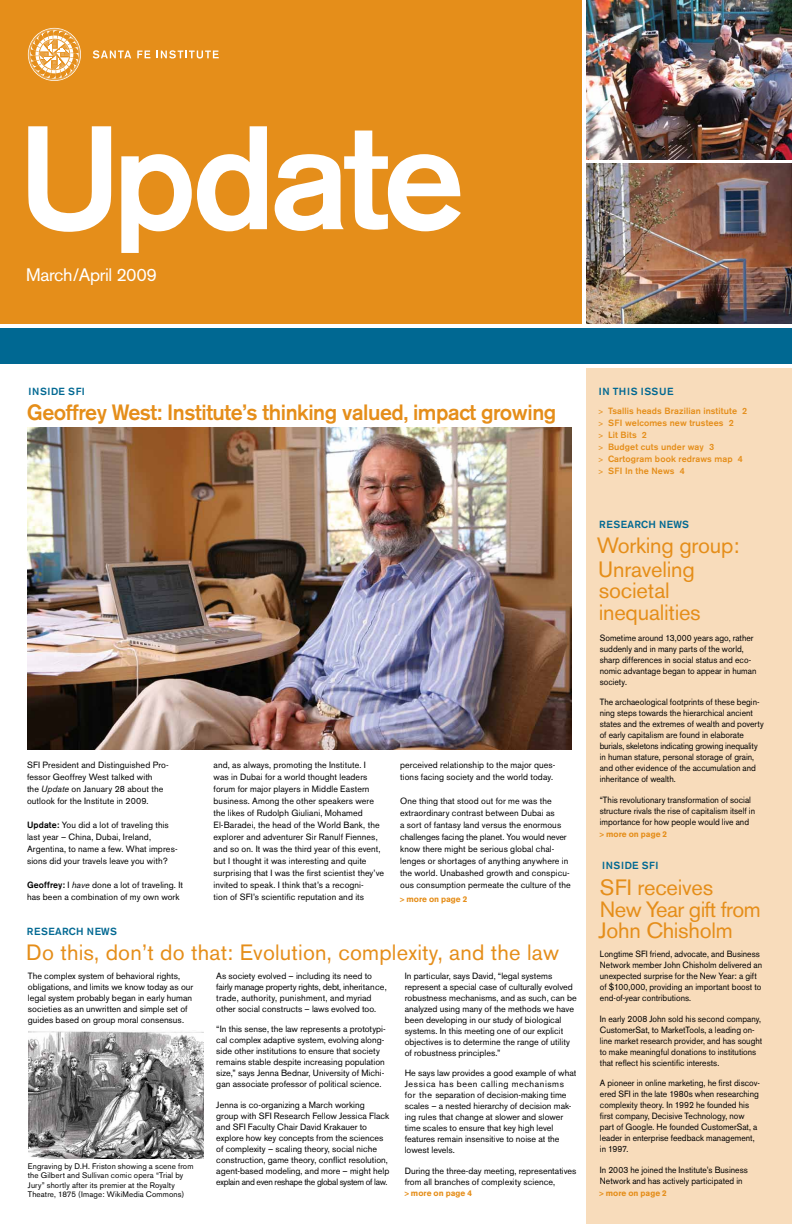
<style>
.page{position:relative;width:792px;height:1224px;background:#fff}
.page>*{position:absolute;margin:0;border:0;box-sizing:border-box;transform-origin:0 0}
.t1{font:500 145.7px "Akzidenz Grotesk BE";letter-spacing:-.045em;color:#fff}
.t2{font:22px/21.5px "Akzidenz Grotesk BE";letter-spacing:-.01em;color:#e58e1a}
.t3{font:500 22px "Akzidenz Grotesk BE";letter-spacing:-.02em;color:#e58e1a}
.t4{font:22px "Akzidenz Grotesk BE";letter-spacing:.01em;color:#e58e1a}
.t5{font:18px "Akzidenz Grotesk BE";letter-spacing:-.02em;color:#fff}
.t6{font:500 10.2px "Akzidenz Grotesk BE";letter-spacing:.06em;color:#006892}
.t7{font:500 10.2px "Akzidenz Grotesk BE";letter-spacing:.02em;color:#006892}
.t8{font:9px/11px "Akzidenz Grotesk BE";letter-spacing:.005em;color:#000}
.t9{font:9px/11px "Akzidenz Grotesk BE";letter-spacing:.005em;color:#000;scale:.94 1}
.t10{font:500 9px/12px "Akzidenz Grotesk BE";letter-spacing:.01em;color:#e58e1a}
.t11{font:700 8.2px "Akzidenz Grotesk BE";color:#e58e1a}
.t12{font:8px/9.5px "Akzidenz Grotesk BE";letter-spacing:.015em;color:#000}
.s1{font-style:italic}
.s2{font-weight:500}
.s3{font-size:6.2px}
.s4{font-size:6px}
</style>
<div class="page">
<div style="left:587px;top:368px;width:205px;height:856px;background:#f8dcbb"></div>
<div style="left:0;top:328px;width:792px;height:36px;background:#006892"></div>
<div style="left:0;top:0;width:582px;height:323px;background:#e58e1a"></div>
<img style="left:587px;top:164px;width:205px;height:159px">
<svg style="left:28px;top:28px;width:53px;height:53px"></svg>
<svg style="left:93px;top:50px;width:38px;height:9px"></svg>
<svg style="left:137px;top:51px;width:13px;height:7px"></svg>
<svg style="left:157px;top:50px;width:62px;height:9px"></svg>
<img style="left:587px;top:0;width:205px;height:159px">
<img style="left:28px;top:428px;width:543px;height:322px">
<img style="left:28px;top:1031px;width:175px;height:127px">
<h1 class="t1" style="left:17px;top:89px;width:450px">Update</h1>
<h3 class="t5" style="left:26px;top:264px;width:133px">March/April 2009</h3>
<p class="t6" style="left:29px;top:385px;width:58px">INSIDE SFI</p>
<h2 class="t3" style="left:27px;top:398px;width:531px">Geoffrey West: Institute’s thinking valued, impact growing</h2>
<p class="t8" style="left:27px;top:759px;width:143px;line-height:12px">SFI President and Distinguished Pro&shy;fessor Geoffrey West talked with<br>the <span class="s1">Update</span> on January 28 about the outlook for the Institute in 2009.</p>
<p class="t8" style="left:27px;top:819px;width:152px;line-height:12px"><span class="s2">Update:</span> You did a lot of traveling this last year – China, Dubai, Ireland, Argentina, to name a few. What impres&shy;sions did your travels leave you with?</p>
<p class="t8" style="left:27px;top:879px;width:158px;line-height:12px"><span class="s2">Geoffrey:</span> I <span class="s1">have</span> done a lot of traveling. It has been a combination of my own work</p>
<p class="t7" style="left:27px;top:926px;width:92px">RESEARCH NEWS</p>
<p class="t8" style="left:214px;top:759px;width:172px;line-height:12px">and, as always, promoting the Institute. I<br>was in Dubai for a world thought leaders forum for major players in Middle Eastern business. Among the other speakers were the likes of Rudolph Giuliani, Mohamed El-Baradei, the head of the World Bank, the explorer and adventurer Sir Ranulf Fiennes, and so on. It was the third year of this event, but I thought it was interesting and quite surprising that I was the first scientist they’ve invited to speak. I think that’s a recogni-<br>tion of SFI’s scientific reputation and its</p>
<p class="t8" style="left:400px;top:759px;width:157px;line-height:12px">perceived relationship to the major ques&shy;tions facing society and the world today.</p>
<p class="t8" style="left:400px;top:795px;width:172px;line-height:12px">One thing that stood out for me was the extraordinary contrast between Dubai as<br>a sort of fantasy land versus the enormous challenges facing the planet. You would never know there might be serious global chal&shy;lenges or shortages of anything anywhere in the world. Unabashed growth and conspicu&shy;ous consumption permeate the culture of the</p>
<p class="t11" style="left:400px;top:894px;width:69px"><span class="s3">&gt;</span> more on page 2</p>
<p class="t6" style="left:599px;top:385px;width:76px">IN THIS ISSUE</p>
<p class="t10" style="left:599px;top:405px;width:150px"><span class="s4">&gt;</span> Tsallis heads Brazilian institute 2 <span class="s4">&gt;</span> SFI welcomes new trustees 2<br><span class="s4">&gt;</span> Lit Bits 2<br><span class="s4">&gt;</span> Budget cuts under way 3<br><span class="s4">&gt;</span> Cartogram book redraws map 4 <span class="s4">&gt;</span> SFI In the News 4</p>
<p class="t7" style="left:599px;top:518px;width:92px">RESEARCH NEWS</p>
<h2 class="t2" style="left:597px;top:533px;width:144px;line-height:24px">Working group:<br>Unraveling</h2>
<h2 class="t2" style="left:599px;top:580px;width:104px">societal inequalities</h2>
<p class="t9" style="left:600px;top:632px;width:168px">Sometime around 13,000 years ago, rather suddenly and in many parts of the world, sharp differences in social status and eco&shy;nomic advantage began to appear in human society.</p>
<p class="t9" style="left:600px;top:697px;width:176px">The archaeological footprints of these begin&shy;ning steps towards the hierarchical ancient states and the extremes of wealth and poverty of early capitalism are found in elaborate burials, skeletons indicating growing inequality in human stature, personal storage of grain, and other evidence of the accumulation and inheritance of wealth.</p>
<p class="t9" style="left:600px;top:794px;width:167px">“This revolutionary transformation of social structure rivals the rise of capitalism itself in importance for how people would live and</p>
<p class="t11" style="left:600px;top:829px;width:69px"><span class="s3">&gt;</span> more on page 2</p>
<p class="t6" style="left:602px;top:859px;width:58px">INSIDE SFI</p>
<h2 class="t2" style="left:598px;top:877px;width:164px">SFI receives<br>New Year gift from<br>John Chisholm</h2>
<h2 class="t4" style="left:26px;top:939px;width:534px">Do this, don’t do that: Evolution, complexity, and the law</h2>
<p class="t9" style="left:600px;top:948px;width:174px">Longtime SFI friend, advocate, and Business Network member John Chisholm delivered an unexpected surprise for the New Year: a gift of $100,000, providing an important boost to end-of-year contributions.</p>
<p class="t9" style="left:600px;top:1013px;width:174px">In early 2008 John sold his second company, CustomerSat, to MarketTools, a leading on&shy;line market research provider, and has sought to make meaningful donations to institutions that reflect his scientific interests.</p>
<p class="t9" style="left:600px;top:1078px;width:172px">A pioneer in online marketing, he first discov&shy;ered SFI in the late 1980s when researching complexity theory. In 1992 he founded his first company, Decisive Technology, now part of Google. He founded CustomerSat, a leader in enterprise feedback management, in 1997.</p>
<p class="t9" style="left:600px;top:1164px;width:159px">In 2003 he joined the Institute’s Business<br>Network and has actively participated in</p>
<p class="t8" style="left:28px;top:970px;width:167px">The complex system of behavioral rights, obligations, and limits we know today as our legal system probably began in early human societies as an unwritten and simple set of guides based on group moral consensus.</p>
<p class="t8" style="left:216px;top:970px;width:172px">As society evolved – including its need to fairly manage property rights, debt, inheritance, trade, authority, punishment, and myriad other social constructs – laws evolved too.</p>
<p class="t8" style="left:216px;top:1024px;width:171px">“In this sense, the law represents a prototypi&shy;cal complex adaptive system, evolving along&shy;side other institutions to ensure that society remains stable despite increasing population size,” says Jenna Bednar, University of Michi&shy;gan associate professor of political science.</p>
<p class="t8" style="left:216px;top:1099px;width:175px">Jenna is co-organizing a March working<br>group with SFI Research Fellow Jessica Flack and SFI Faculty Chair David Krakauer to explore how key concepts from the sciences of complexity – scaling theory, social niche construction, game theory, conflict resolution, agent-based modeling, and more – might help explain and even reshape the global system of law.</p>
<p class="t8" style="left:405px;top:970px;width:174px">In particular, says David, “legal systems represent a special case of culturally evolved robustness mechanisms, and as such, can be analyzed using many of the methods we have been developing in our study of biological systems. In this meeting one of our explicit objectives is to determine the range of utility of robustness principles.”</p>
<p class="t8" style="left:405px;top:1068px;width:173px">He says law provides a good example of what Jessica has been calling mechanisms for the separation of decision-making time scales – a nested hierarchy of decision mak&shy;ing rules that change at slower and slower time scales to ensure that key high level features remain insensitive to noise at the lowest levels.</p>
<p class="t8" style="left:405px;top:1165px;width:173px">During the three-day meeting, representatives from all branches of complexity science,</p>
<p class="t12" style="left:28px;top:1161px;width:167px">Engraving by D.H. Friston showing a scene from the Gilbert and Sullivan comic opera “Trial by Jury” shortly after its premier at the Royalty Theatre, 1875 (Image: WikiMedia Commons)</p>
<p class="t11" style="left:405px;top:1188px;width:69px"><span class="s3">&gt;</span> more on page 4</p>
<p class="t11" style="left:600px;top:1189px;width:69px"><span class="s3">&gt;</span> more on page 2</p>
</div>
